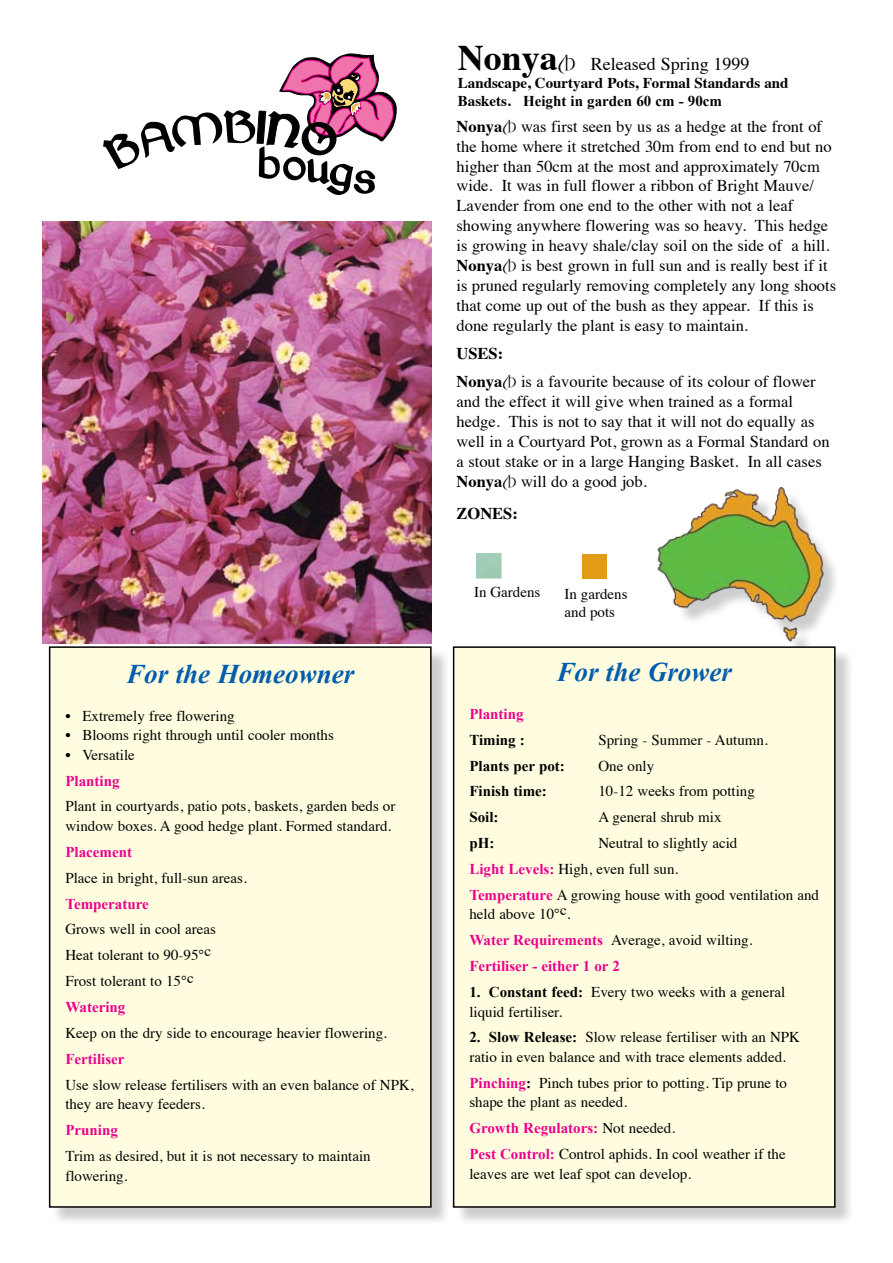
<style>
.page{position:relative;width:893px;height:1263px;background:#fff}
.page>*{position:absolute;margin:0;border:0;box-sizing:border-box;transform-origin:0 0}
.t1{font:italic 700 27px "Times New Roman";color:#005dac}
.t2{font:18px "Times";color:#000}
.t3{font:16.5px/20px "Times";color:#000}
.t4{font:700 16.5px "Times";color:#000}
.t5{font:15px/19.5px "Times";color:#000}
.t6{font:700 15px "Times New Roman";color:#ec008c}
.t7{font:700 15px "Times New Roman";color:#000}
.t8{font:700 15px "Times";color:#000}
.s1{font-weight:700;font-size:36px}
.s2{font-family:"PB Rsfont";font-size:21px}
.s3{font-family:"Times"}
.s4{font-weight:700}
.s5{font-family:"PB Rsfont"}
.s6{font-family:"Times New Roman";font-weight:700;color:#ec008c}
.s7{font-family:"Times New Roman";font-weight:700}
.s8{font-family:"Times";font-weight:400;color:#000}
</style>
<div class="page">
<svg style="left:103px;top:54px;width:294px;height:141px"></svg>
<div style="left:660px;top:489px;width:180px;height:169px;background:#000;opacity:.2"></div>
<img style="left:657px;top:486px;width:168px;height:158px">
<div style="left:582px;top:554px;width:25px;height:24px;background:#e39b17"></div>
<div style="left:455px;top:649px;width:399px;height:577px;background:#000;opacity:.2"></div>
<div style="left:454px;top:647px;width:381px;height:560px;background:#fffcdf"></div>
<div style="left:453px;top:646px;width:383px;height:562px;border:2px solid #000"></div>
<div style="left:51px;top:649px;width:399px;height:577px;background:#000;opacity:.2"></div>
<div style="left:50px;top:647px;width:381px;height:560px;background:#fffcdf"></div>
<div style="left:49px;top:646px;width:383px;height:562px;border:2px solid #000"></div>
<img style="left:43px;top:221px;width:389px;height:422px">
<h1 class="t1" style="left:126px;top:655px;width:229px">For the Homeowner</h1>
<p class="t5" style="left:65px;top:705px;width:171px">• Extremely free flowering</p>
<p class="t5" style="left:65px;top:724px;width:270px">• Blooms right through until cooler months</p>
<p class="t5" style="left:65px;top:744px;width:71px">• Versatile</p>
<p class="t6" style="left:65px;top:770px;width:56px">Planting</p>
<p class="t5" style="left:65px;top:795px;width:332px">Plant in courtyards, patio pots, baskets, garden beds or window boxes. A good hedge plant. Formed standard.</p>
<p class="t6" style="left:65px;top:841px;width:68px">Placement</p>
<p class="t5" style="left:65px;top:867px;width:183px">Place in bright, full-sun areas.</p>
<p class="t6" style="left:65px;top:893px;width:85px">Temperature</p>
<p class="t5" style="left:65px;top:915px;width:152px;line-height:25.8px">Grows well in cool areas<br>Heat tolerant to 90-95°c<br>Frost tolerant to 15°c</p>
<p class="t6" style="left:65px;top:997px;width:61px">Watering</p>
<p class="t5" style="left:65px;top:1022px;width:323px">Keep on the dry side to encourage heavier flowering.</p>
<p class="t6" style="left:65px;top:1048px;width:61px">Fertiliser</p>
<p class="t5" style="left:65px;top:1074px;width:350px">Use slow release fertilisers with an even balance of NPK, they are heavy feeders.</p>
<p class="t6" style="left:65px;top:1120px;width:54px">Pruning</p>
<p class="t5" style="left:65px;top:1145px;width:307px">Trim as desired, but it is not necessary to maintain flowering.</p>
<p class="t2" style="left:458px;top:47px;width:293px"><span class="s1">Nonya</span><span class="s2">A</span> Released Spring 1999</p>
<p class="t8" style="left:458px;top:68px;width:332px">Landscape, Courtyard Pots, Formal Standards and</p>
<p class="t7" style="left:458px;top:90px;width:266px"><span class="s3">Baskets.</span> Height in garden 60 cm - 90cm</p>
<p class="t3" style="left:456px;top:115px;width:381px"><span class="s4">Nonya</span><span class="s5">A</span> was first seen by us as a hedge at the front of the home where it stretched 30m from end to end but no higher than 50cm at the most and approximately 70cm wide. It was in full flower a ribbon of Bright Mauve/ Lavender from one end to the other with not a leaf showing anywhere flowering was so heavy. This hedge is growing in heavy shale/clay soil on the side of a hill.<br><span class="s4">Nonya</span><span class="s5">A</span> is best grown in full sun and is really best if it is pruned regularly removing completely any long shoots that come up out of the bush as they appear. If this is done regularly the plant is easy to maintain.</p>
<p class="t3" style="left:456px;top:338px;width:361px;line-height:28.3px"><span class="s4">USES:<br>Nonya</span><span class="s5">A</span> is a favourite because of its colour of flower</p>
<p class="t3" style="left:456px;top:390px;width:375px">and the effect it will give when trained as a formal hedge. This is not to say that it will not do equally as well in a Courtyard Pot, grown as a Formal Standard on a stout stake or in a large Hanging Basket. In all cases <span class="s4">Nonya</span><span class="s5">A</span> will do a good job.</p>
<p class="t4" style="left:456px;top:498px;width:63px">ZONES:</p>
<p class="t5" style="left:474px;top:581px;width:68px">In Gardens</p>
<p class="t5" style="left:565px;top:584px;width:64px;line-height:18px">In gardens and pots</p>
<h1 class="t1" style="left:556px;top:653px;width:177px">For the Grower</h1>
<p class="t6" style="left:469px;top:703px;width:56px">Planting</p>
<p class="t7" style="left:469px;top:729px;width:57px">Timing :</p>
<p class="t5" style="left:598px;top:728px;width:171px">Spring - Summer - Autumn.</p>
<p class="t7" style="left:469px;top:755px;width:97px">Plants per pot:</p>
<p class="t5" style="left:598px;top:754px;width:57px">One only</p>
<p class="t7" style="left:469px;top:781px;width:79px">Finish time:</p>
<p class="t5" style="left:598px;top:780px;width:158px">10-12 weeks from potting</p>
<p class="t7" style="left:469px;top:807px;width:31px">Soil:</p>
<p class="t5" style="left:598px;top:806px;width:125px">A general shrub mix</p>
<p class="t7" style="left:469px;top:833px;width:27px">pH:</p>
<p class="t5" style="left:469px;top:829px;width:351px;line-height:25.8px;text-indent:129px">Neutral to slightly acid<br><span class="s6">Light Levels:</span> High, even full sun.<br><span class="s6">Temperature</span> A growing house with good ventilation and</p>
<p class="t5" style="left:469px;top:900px;width:285px;line-height:25.8px">held above 10°c.<br><span class="s6">Water Requirements</span> Average, avoid wilting.</p>
<p class="t6" style="left:469px;top:956px;width:152px">Fertiliser - either 1 or 2</p>
<p class="t5" style="left:469px;top:981px;width:317px"><span class="s7">1. Constant feed:</span> Every two weeks with a general liquid fertiliser.</p>
<p class="t5" style="left:469px;top:1026px;width:332px"><span class="s7">2. Slow Release:</span> Slow release fertiliser with an NPK ratio in even balance and with trace elements added.</p>
<p class="t5" style="left:469px;top:1072px;width:319px"><span class="s6">Pinching</span><span class="s7">:</span> Pinch tubes prior to potting. Tip prune to shape the plant as needed.</p>
<p class="t6" style="left:469px;top:1118px;width:207px">Growth Regulators: <span class="s8">Not needed.</span></p>
<p class="t5" style="left:469px;top:1143px;width:318px"><span class="s6">Pest Control:</span> Control aphids. In cool weather if the leaves are wet leaf spot can develop.</p>
</div>
